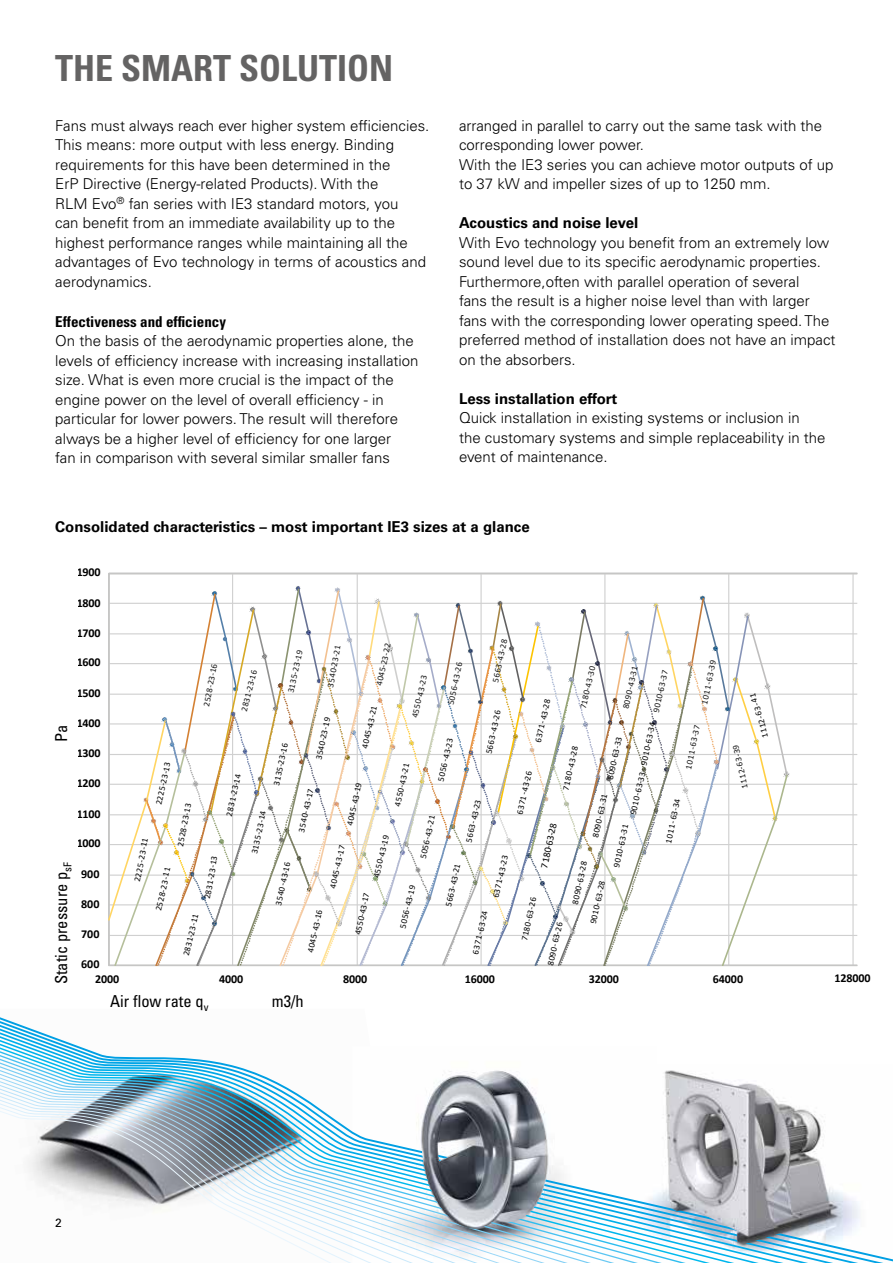
<style>
.page{position:relative;width:893px;height:1263px;background:#fff}
.page>*{position:absolute;margin:0;border:0;box-sizing:border-box;transform-origin:0 0}
.t1{font:700 condensed 36px "Univers LT Std";color:#646363}
.t2{font:condensed 16.5px "Univers LT Std";color:#000}
.t3{font:300 15px/19.5px "Univers LT Std";color:#000}
.t4{font:700 15px "Univers LT Std";color:#000}
.t5{font:700 condensed 15px "Univers LT Std";color:#000}
.t6{font:700 12px "Calibri";letter-spacing:-.005em;color:#000}
.t7{font:12px "Univers LT Std";color:#000}
.t8{font:10.05px "Calibri";color:#000}
.t9{font:8.85px "Calibri";color:#000}
.t10{font:8.85px "Calibri";color:#161616}
</style>
<div class="page">
<svg style="left:0;top:1017px;width:893px;height:246px"></svg>
<hr style="left:109px;top:935px;width:748px;height:1px;background:#d0d0d0">
<hr style="left:109px;top:904px;width:748px;height:1px;background:#d0d0d0">
<hr style="left:109px;top:874px;width:748px;height:2px;background:#d0d0d0">
<hr style="left:109px;top:844px;width:748px;height:1px;background:#d0d0d0">
<hr style="left:109px;top:814px;width:748px;height:1px;background:#d0d0d0">
<hr style="left:109px;top:784px;width:748px;height:1px;background:#d0d0d0">
<hr style="left:109px;top:754px;width:748px;height:1px;background:#d0d0d0">
<hr style="left:109px;top:723px;width:748px;height:1px;background:#d0d0d0">
<hr style="left:109px;top:694px;width:748px;height:1px;background:#d0d0d0">
<hr style="left:109px;top:663px;width:748px;height:1px;background:#d0d0d0">
<hr style="left:109px;top:633px;width:748px;height:1px;background:#d0d0d0">
<hr style="left:109px;top:603px;width:748px;height:1px;background:#d0d0d0">
<hr style="left:232px;top:573px;width:1px;height:392px;background:#d0d0d0">
<hr style="left:357px;top:573px;width:1px;height:392px;background:#d0d0d0">
<hr style="left:480px;top:573px;width:2px;height:392px;background:#d0d0d0">
<hr style="left:604px;top:573px;width:1px;height:392px;background:#d0d0d0">
<hr style="left:728px;top:573px;width:1px;height:392px;background:#d0d0d0">
<hr style="left:852px;top:573px;width:2px;height:392px;background:#d0d0d0">
<hr style="left:108px;top:573px;width:1px;height:392px;background:#c6c6c5">
<hr style="left:109px;top:965px;width:748px;height:1px;background:#c6c6c5">
<svg style="left:109px;top:586px;width:680px;height:379px"></svg>
<img style="left:665px;top:1071px;width:23px;height:140px">
<h1 class="t1" style="left:55px;top:46px;width:340px">THE SMART SOLUTION</h1>
<p class="t3" style="left:55px;top:116px;width:376px">Fans must always reach ever higher system efficiencies.<br>This means: more output with less energy. Binding requirements for this have been determined in the<br>ErP Directive (Energy-related Products). With the<br>RLM Evo<sup>®</sup> fan series with IE3 standard motors, you<br>can benefit from an immediate availability up to the highest performance ranges while maintaining all the advantages of Evo technology in terms of acoustics and aerodynamics.</p>
<p class="t5" style="left:55px;top:312px;width:172px">Effectiveness and efficiency</p>
<p class="t3" style="left:55px;top:331px;width:365px">On the basis of the aerodynamic properties alone, the levels of efficiency increase with increasing installation size. What is even more crucial is the impact of the engine power on the level of overall efficiency - in particular for lower powers. The result will therefore always be a higher level of efficiency for one larger<br>fan in comparison with several similar smaller fans</p>
<p class="t3" style="left:459px;top:116px;width:376px">arranged in parallel to carry out the same task with the corresponding lower power.<br>With the IE3 series you can achieve motor outputs of up to 37 kW and impeller sizes of up to 1250 mm.</p>
<p class="t4" style="left:459px;top:214px;width:181px">Acoustics and noise level</p>
<p class="t3" style="left:459px;top:233px;width:378px">With Evo technology you benefit from an extremely low sound level due to its specific aerodynamic properties.<br>Furthermore,often with parallel operation of several<br>fans the result is a higher noise level than with larger fans with the corresponding lower operating speed. The preferred method of installation does not have an impact on the absorbers.</p>
<p class="t4" style="left:459px;top:389px;width:160px">Less installation effort</p>
<p class="t3" style="left:459px;top:408px;width:368px">Quick installation in existing systems or inclusion in<br>the customary systems and simple replaceability in the event of maintenance.</p>
<p class="t4" style="left:55px;top:518px;width:476px">Consolidated characteristics – most important IE3 sizes at a glance</p>
<p class="t6" style="left:76px;top:564px;width:26px">1900</p>
<p class="t6" style="left:76px;top:595px;width:26px">1800</p>
<p class="t6" style="left:76px;top:624px;width:26px">1700</p>
<p class="t10" style="left:489px;top:681px;width:45px;rotate:-78deg">5663-43-28</p>
<p class="t10" style="left:285px;top:691px;width:45px;rotate:-78deg">3135-23-19</p>
<p class="t10" style="left:324px;top:686px;width:44px;rotate:-80deg">3540-23-21</p>
<p class="t10" style="left:373px;top:684px;width:45px;rotate:-78deg">4045-23-22</p>
<p class="t6" style="left:76px;top:654px;width:26px">1600</p>
<p class="t10" style="left:698px;top:703px;width:46px;rotate:-78deg">1011-63-39</p>
<p class="t10" style="left:445px;top:703px;width:45px;rotate:-78deg">5056-43-26</p>
<p class="t10" style="left:200px;top:705px;width:45px;rotate:-79deg">2528-23-16</p>
<p class="t10" style="left:238px;top:710px;width:44px;rotate:-76deg">2831-23-16</p>
<p class="t10" style="left:577px;top:708px;width:45px;rotate:-78deg">7180-43-30</p>
<p class="t10" style="left:620px;top:707px;width:45px;rotate:-78deg">8090-43-31</p>
<p class="t10" style="left:650px;top:711px;width:45px;rotate:-78deg">9010-63-37</p>
<p class="t10" style="left:409px;top:716px;width:45px;rotate:-78deg">4550-43-23</p>
<p class="t6" style="left:76px;top:684px;width:26px">1500</p>
<p class="t9" style="left:758px;top:739px;width:47px;rotate:-103deg">1112-63-41</p>
<p class="t9" style="left:532px;top:741px;width:46px;rotate:-78deg">6371-43-28</p>
<p class="t9" style="left:359px;top:747px;width:45px;rotate:-78deg">4045-43-21</p>
<p class="t9" style="left:483px;top:752px;width:46px;rotate:-78deg">5663-43-26</p>
<p class="t9" style="left:312px;top:758px;width:45px;rotate:-78deg">3540-23-19</p>
<p class="t6" style="left:76px;top:714px;width:26px">1400</p>
<p class="t9" style="left:638px;top:764px;width:45px;rotate:-78deg">9010-63-34</p>
<p class="t9" style="left:627px;top:813px;width:45px;rotate:-78deg">9010-63-33</p>
<p class="t10" style="left:682px;top:768px;width:46px;rotate:-78deg">1011-63-37</p>
<p class="t2" style="left:51px;top:742px;width:19px;rotate:-90deg">Pa</p>
<p class="t9" style="left:604px;top:778px;width:45px;rotate:-78deg">8090-63-33</p>
<p class="t9" style="left:589px;top:836px;width:46px;rotate:-78deg">8090-63-31</p>
<p class="t9" style="left:435px;top:780px;width:46px;rotate:-78deg">5056-43-23</p>
<p class="t9" style="left:270px;top:784px;width:45px;rotate:-78deg">3135-23-16</p>
<p class="t10" style="left:738px;top:789px;width:46px;rotate:-101deg">1112-63-39</p>
<p class="t9" style="left:560px;top:789px;width:46px;rotate:-78deg">7180-43-28</p>
<p class="t6" style="left:76px;top:745px;width:26px">1300</p>
<p class="t9" style="left:153px;top:803px;width:45px;rotate:-79deg">2225-23-13</p>
<p class="t9" style="left:223px;top:815px;width:45px;rotate:-78deg">2831-23-14</p>
<p class="t9" style="left:391px;top:805px;width:45px;rotate:-78deg">4550-43-21</p>
<p class="t9" style="left:514px;top:813px;width:46px;rotate:-78deg">6371-43-26</p>
<p class="t6" style="left:76px;top:774px;width:26px">1200</p>
<p class="t9" style="left:344px;top:824px;width:45px;rotate:-78deg">4045-43-19</p>
<p class="t9" style="left:296px;top:831px;width:46px;rotate:-78deg">3540-43-17</p>
<p class="t9" style="left:662px;top:842px;width:47px;rotate:-78deg">1011- 63-34</p>
<p class="t9" style="left:463px;top:841px;width:45px;rotate:-78deg">5663-43-23</p>
<p class="t9" style="left:174px;top:845px;width:45px;rotate:-79deg">2528-23-13</p>
<p class="t6" style="left:76px;top:805px;width:26px">1100</p>
<p class="t9" style="left:248px;top:852px;width:45px;rotate:-78deg">3135-23-14</p>
<p class="t9" style="left:417px;top:857px;width:45px;rotate:-78deg">5056-43-21</p>
<p class="t8" style="left:537px;top:866px;width:47px;rotate:-78deg">7180-63-28</p>
<p class="t9" style="left:610px;top:866px;width:45px;rotate:-78deg">9010-63-31</p>
<p class="t9" style="left:371px;top:876px;width:45px;rotate:-78deg">4550-43-19</p>
<p class="t9" style="left:131px;top:880px;width:46px;rotate:-78deg">2225-23-11</p>
<p class="t6" style="left:76px;top:835px;width:26px">1000</p>
<p class="t9" style="left:327px;top:887px;width:45px;rotate:-78deg">4045-43-17</p>
<p class="t9" style="left:490px;top:896px;width:45px;rotate:-78deg">6371-43-23</p>
<p class="t9" style="left:152px;top:909px;width:46px;rotate:-77deg">2528-23-11</p>
<p class="t9" style="left:201px;top:898px;width:45px;rotate:-80deg">2831-23-13</p>
<p class="t9" style="left:180px;top:954px;width:45px;rotate:-77deg">2831-23-11</p>
<p class="t9" style="left:569px;top:903px;width:45px;rotate:-78deg">8090-63-28</p>
<p class="t9" style="left:272px;top:904px;width:45px;rotate:-78deg">3540-43-16</p>
<p class="t2" style="left:51px;top:984px;width:124px;rotate:-90deg">Static pressure p<sub>sF</sub></p>
<p class="t9" style="left:442px;top:905px;width:45px;rotate:-78deg">5663-43-21</p>
<p class="t6" style="left:81px;top:865px;width:20px">900</p>
<p class="t9" style="left:587px;top:922px;width:45px;rotate:-78deg">9010-63-28</p>
<p class="t9" style="left:397px;top:927px;width:45px;rotate:-78deg">5056-43-19</p>
<p class="t9" style="left:352px;top:933px;width:45px;rotate:-78deg">4550-43-17</p>
<p class="t9" style="left:518px;top:939px;width:45px;rotate:-78deg">7180-63-26</p>
<p class="t6" style="left:81px;top:895px;width:20px">800</p>
<p class="t9" style="left:304px;top:951px;width:45px;rotate:-78deg">4045-43-16</p>
<p class="t9" style="left:469px;top:953px;width:46px;rotate:-78deg">6371-63-24</p>
<p class="t9" style="left:544px;top:964px;width:46px;rotate:-78deg">8090-63-26</p>
<p class="t6" style="left:81px;top:926px;width:20px">700</p>
<p class="t6" style="left:81px;top:955px;width:20px">600</p>
<p class="t6" style="left:95px;top:970px;width:26px">2000</p>
<p class="t6" style="left:219px;top:970px;width:26px">4000</p>
<p class="t6" style="left:343px;top:970px;width:26px">8000</p>
<p class="t6" style="left:465px;top:970px;width:32px">16000</p>
<p class="t6" style="left:589px;top:970px;width:32px">32000</p>
<p class="t6" style="left:713px;top:970px;width:32px">64000</p>
<p class="t6" style="left:834px;top:969px;width:38px">128000</p>
<p class="t2" style="left:110px;top:991px;width:100px">Air flow rate q<sub>v</sub></p>
<p class="t2" style="left:272px;top:991px;width:34px">m3/h</p>
<p class="t7" style="left:55px;top:1215px;width:8px">2</p>
</div>
